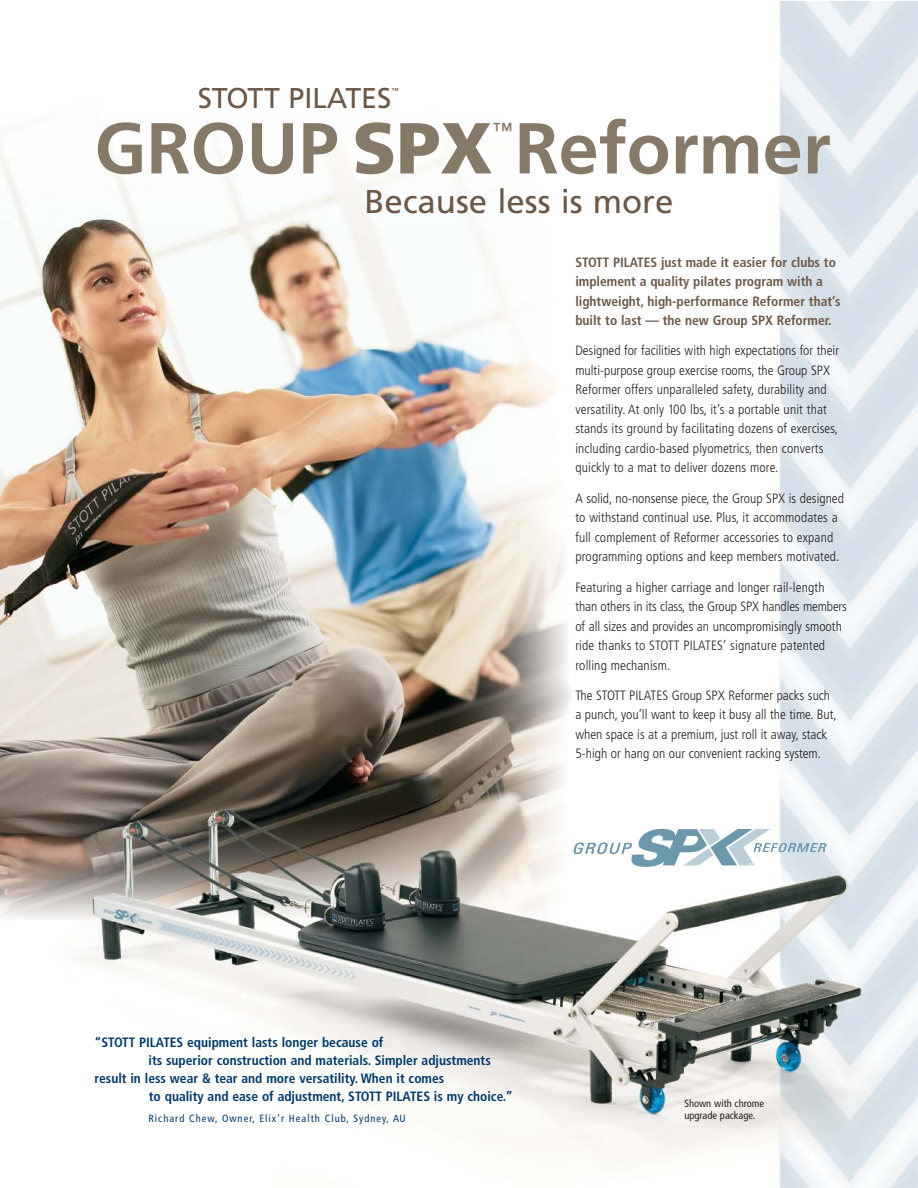
<style>
.page{position:relative;width:918px;height:1188px;background:#fff}
.page>*{position:absolute;margin:0;border:0;box-sizing:border-box;transform-origin:0 0}
.t1{font:700 72px "Frutiger";color:#877968}
.t2{font:33px "Frutiger";color:#6b5847}
.t3{font:28.65px "Frutiger";color:#6b5847}
.t4{font:20.25px "Frutiger";color:#877968}
.t5{font:300 condensed 13.5px/19.5px "Frutiger";letter-spacing:.01em;color:#231f20}
.t6{font:700 condensed 13.5px "Frutiger";color:#00396d}
.t7{font:700 condensed 13.5px/19.5px "Frutiger";color:#6b5847}
.t8{font:condensed 10.5px "Frutiger";letter-spacing:.095em;color:#00396d}
.t9{font:condensed 10.5px/12px "Frutiger";color:#231f20}
.t10{font:7.2px "Frutiger";color:#6b5847}
.s1{font-weight:900}
</style>
<div class="page">
<img style="left:0;top:2px;width:918px;height:1186px">
<svg style="left:574px;top:829px;width:252px;height:38px"></svg>
<h3 class="t3" style="left:198px;top:87px;width:195px">STOTT PILATES</h3>
<p class="t10" style="left:391px;top:88px;width:9px">™</p>
<h1 class="t1" style="left:94px;top:119px;width:738px">GROUP <span class="s1">SPX</span> Reformer</h1>
<h3 class="t4" style="left:492px;top:122px;width:22px">™</h3>
<h2 class="t2" style="left:364px;top:189px;width:310px">Because less is more</h2>
<p class="t7" style="left:575px;top:253px;width:267px">STOTT PILATES just made it easier for clubs to implement a quality pilates program with a lightweight, high-performance Reformer that’s built to last — the new Group SPX Reformer.</p>
<p class="t5" style="left:575px;top:342px;width:265px">Designed for facilities with high expectations for their multi-purpose group exercise rooms, the Group SPX Reformer offers unparalleled safety, durability and versatility. At only 100 lbs, it’s a portable unit that stands its ground by facilitating dozens of exercises, including cardio-based plyometrics, then converts quickly to a mat to deliver dozens more.</p>
<p class="t5" style="left:575px;top:489px;width:270px">A solid, no-nonsense piece, the Group SPX is designed to withstand continual use. Plus, it accommodates a full complement of Reformer accessories to expand programming options and keep members motivated.</p>
<p class="t5" style="left:575px;top:578px;width:273px">Featuring a higher carriage and longer rail-length than others in its class, the Group SPX handles members of all sizes and provides an uncompromisingly smooth ride thanks to STOTT PILATES’ signature patented rolling mechanism.</p>
<p class="t5" style="left:575px;top:686px;width:263px">The STOTT PILATES Group SPX Reformer packs such a punch, you’ll want to keep it busy all the time. But, when space is at a premium, just roll it away, stack 5-high or hang on our convenient racking system.</p>
<p class="t6" style="left:94px;top:1037px;width:290px">“STOTT PILATES equipment lasts longer because of</p>
<p class="t6" style="left:148px;top:1055px;width:344px">its superior construction and materials. Simpler adjustments</p>
<p class="t6" style="left:94px;top:1073px;width:351px">result in less wear &amp; tear and more versatility. When it comes</p>
<p class="t6" style="left:149px;top:1091px;width:366px">to quality and ease of adjustment, STOTT PILATES is my choice.”</p>
<p class="t8" style="left:148px;top:1114px;width:259px">Richard Chew, Owner, Elix’r Health Club, Sydney, AU</p>
<p class="t9" style="left:684px;top:1098px;width:81px">Shown with chrome upgrade package.</p>
</div>
